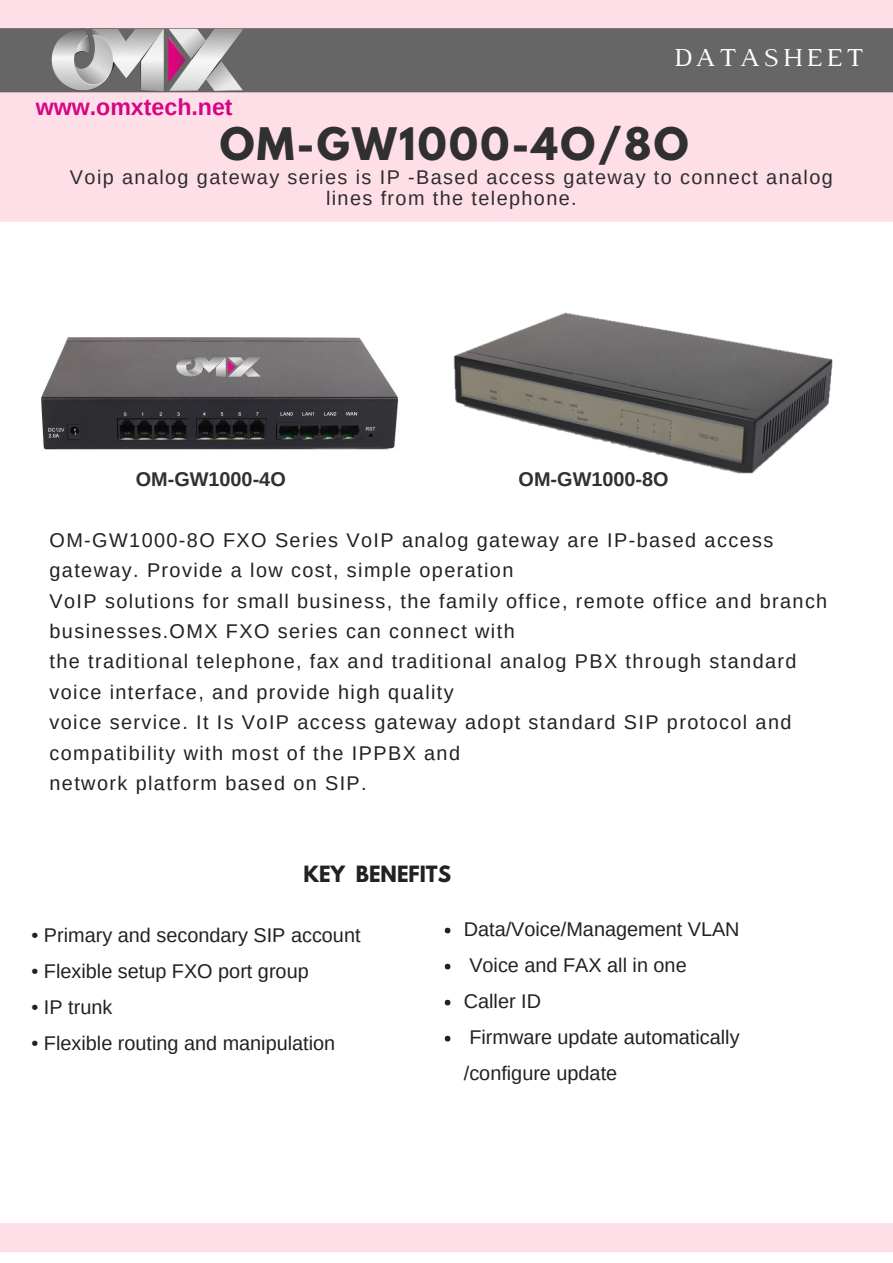
<style>
.page{position:relative;width:893px;height:1263px;background:#fff}
.page>*{position:absolute;margin:0;border:0;box-sizing:border-box;transform-origin:0 0}
.t1{font:700 39.75px "League Spartan";letter-spacing:.06em;color:#303030}
.t2{font:26.55px "Luthier";letter-spacing:.14em;color:#fff}
.t3{font:700 23.25px "Arimo";color:#d50586}
.t4{font:19.8px/30.5px "Arimo";letter-spacing:.07em;color:#222}
.t5{font:19.8px/36px "Arimo";color:#222}
.t6{font:19.8px/21.5px "Arimo";letter-spacing:.07em;color:#2d2d2d;text-align:center}
.t7{font:700 19.8px "Arimo";color:#303030}
.t8{font:700 19.8px "League Spartan";color:#222}
</style>
<div class="page">
<div style="left:0;top:0;width:893px;height:222px;background:#ffdfe7"></div>
<div style="left:0;top:28px;width:893px;height:64px;background:#666"></div>
<img style="left:47px;top:28px;width:201px;height:65px">
<div style="left:0;top:1223px;width:893px;height:29px;background:#ffdfe7"></div>
<img style="left:42px;top:338px;width:357px;height:112px">
<svg style="left:445px;top:928px;width:5px;height:5px"></svg>
<svg style="left:445px;top:964px;width:5px;height:5px"></svg>
<svg style="left:445px;top:1000px;width:5px;height:5px"></svg>
<svg style="left:445px;top:1036px;width:5px;height:5px"></svg>
<img style="left:453px;top:312px;width:380px;height:162px">
<p class="t3" style="left:36px;top:94px;width:198px">www.omxtech.net</p>
<h2 class="t2" style="left:673px;top:48px;width:191px">DATASHEET</h2>
<h1 class="t1" style="left:220px;top:124px;width:471px">OM-GW1000-4O/8O</h1>
<p class="t6" style="left:70px;top:166px;width:764px">Voip analog gateway series is IP -Based access gateway to connect analog lines from the telephone.</p>
<p class="t7" style="left:136px;top:468px;width:151px">OM-GW1000-4O</p>
<p class="t7" style="left:519px;top:468px;width:151px">OM-GW1000-8O</p>
<p class="t4" style="left:50px;top:525px;width:779px">OM-GW1000-8O FXO Series VoIP analog gateway are IP-based access gateway. Provide a low cost, simple operation<br>VoIP solutions for small business, the family office, remote office and branch businesses.OMX FXO series can connect with<br>the traditional telephone, fax and traditional analog PBX through standard voice interface, and provide high quality<br>voice service. It Is VoIP access gateway adopt standard SIP protocol and compatibility with most of the IPPBX and<br>network platform based on SIP.</p>
<p class="t8" style="left:303px;top:864px;width:149px">KEY BENEFITS</p>
<p class="t5" style="left:32px;top:917px;width:331px">• Primary and secondary SIP account</p>
<p class="t5" style="left:32px;top:953px;width:279px">• Flexible setup FXO port group</p>
<p class="t4" style="left:32px;top:992px;width:82px">• IP trunk</p>
<p class="t5" style="left:32px;top:1025px;width:305px">• Flexible routing and manipulation</p>
<p class="t5" style="left:464px;top:911px;width:277px">Data/Voice/Management VLAN<br>Voice and FAX all in one<br>Caller ID<br>Firmware update automatically /configure update</p>
</div>
